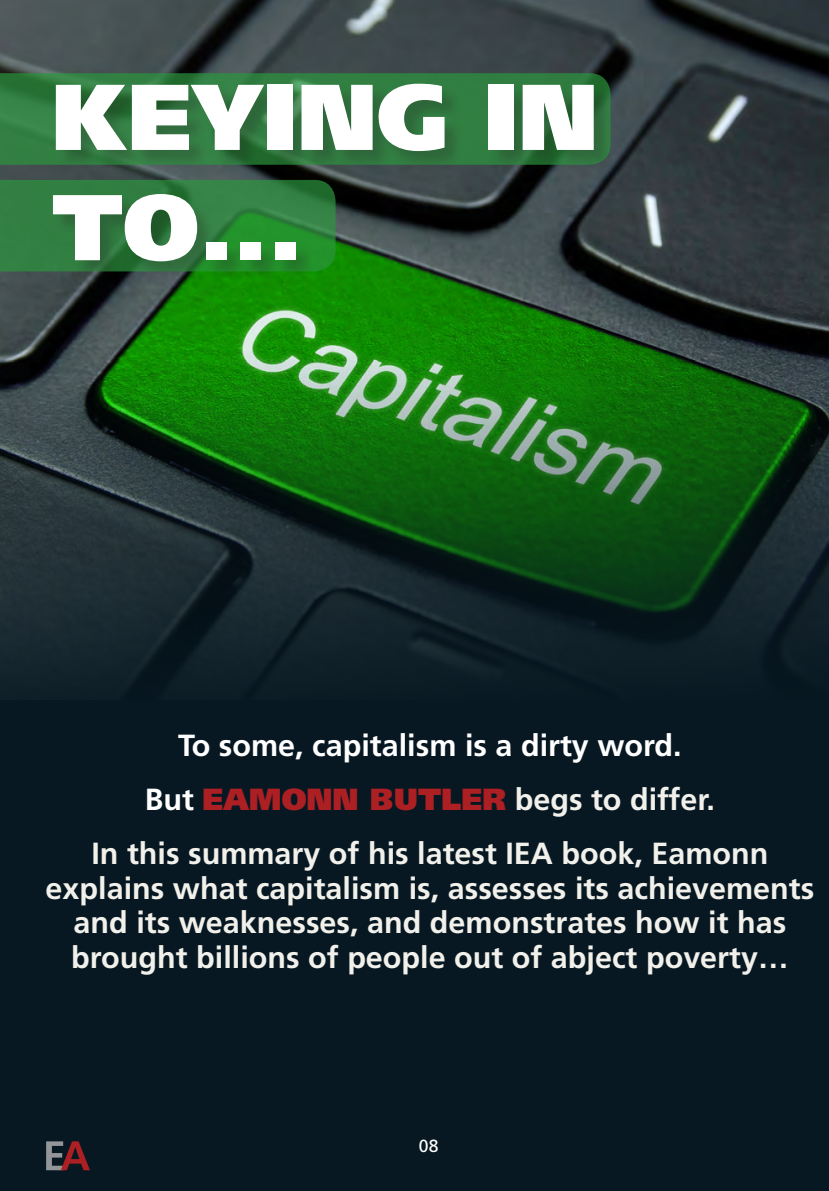
<style>
.page{position:relative;width:829px;height:1191px;background:#fff}
.page>*{position:absolute;margin:0;border:0;box-sizing:border-box;transform-origin:0 0}
.t1{font:900 93.27px "Frutiger";color:#fff}
.t2{font:700 30.45px/34.3px "Frutiger";color:#f1f0ea;text-align:center}
.t3{font:700 30.45px "Frutiger";color:#fff}
.t4{font:17.5px "Frutiger";color:#fff}
.s1{color:#fff}
.s2{font-weight:900;color:#ac1f22}
</style>
<div class="page">
<div style="left:0;top:0;width:828px;height:1191px;background:#071822"></div>
<img style="left:0;top:0;width:828px;height:685px">
<div style="left:0;top:180px;width:53px;height:91px;background:#337f43"></div>
<svg style="left:0;top:73px;width:610px;height:92px;background:#317c41"></svg>
<svg style="left:46px;top:1141px;width:44px;height:29px"></svg>
<div style="left:53px;top:85px;width:560px;height:196px;background:#231f20;opacity:.25"></div>
<p class="t1" style="left:52px;top:60px;width:547px">KEYING IN</p>
<p class="t1" style="left:52px;top:171px;width:252px">TO...</p>
<p class="t3" style="left:178px;top:727px;width:505px">To some, capitalism is a dirty word.</p>
<p class="t2" style="left:145px;top:782px;width:571px"><span class="s1">But</span> <span class="s2">EAMONN BUTLER</span> begs to differ.</p>
<p class="t2" style="left:46px;top:837px;width:770px">In this summary of his latest IEA book, Eamonn explains what capitalism is, assesses its achievements and its weaknesses, and demonstrates how it has brought billions of people out of abject poverty…</p>
<p class="t4" style="left:419px;top:1136px;width:21px">08</p>
</div>
